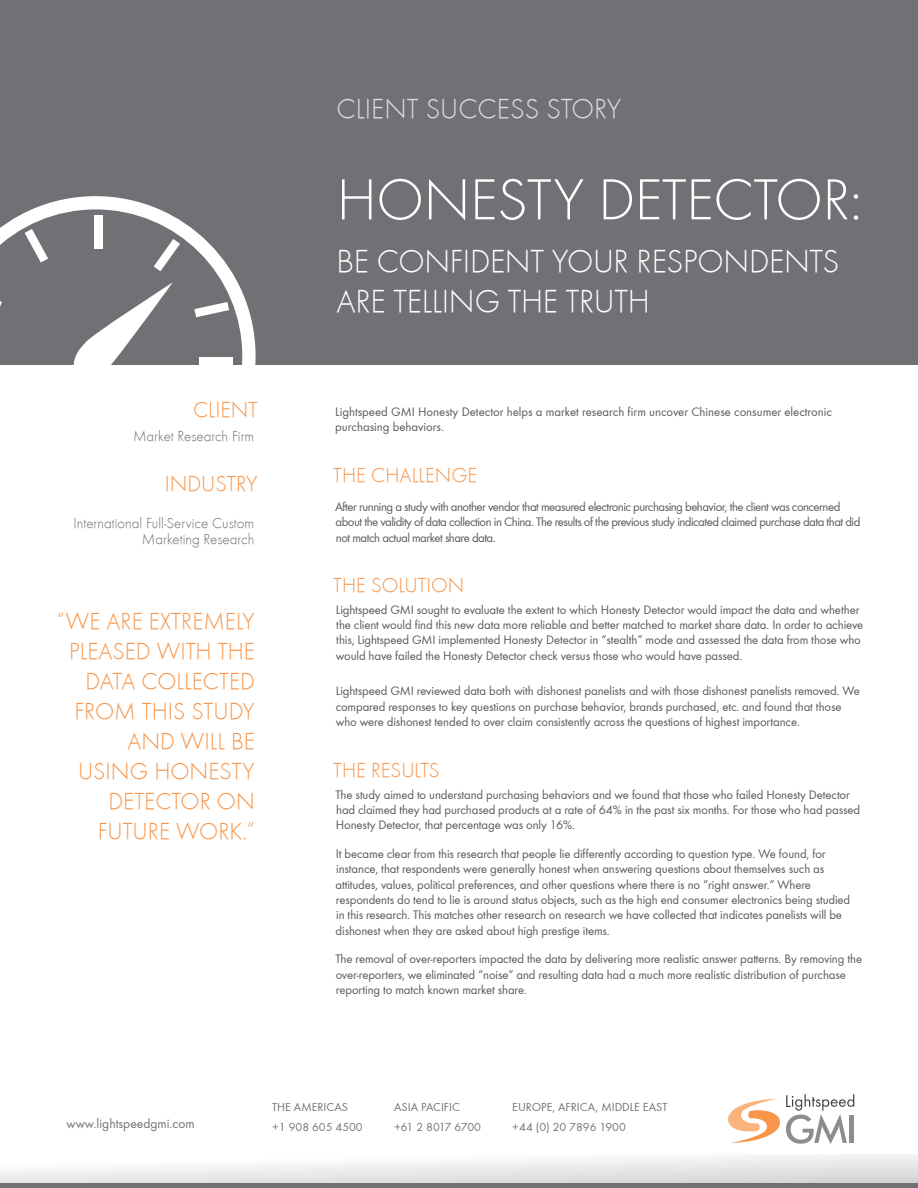
<style>
.page{position:relative;width:918px;height:1188px;background:#fff}
.page>*{position:absolute;margin:0;border:0;box-sizing:border-box;transform-origin:0 0}
.t1{font:60px "Function LH Light";letter-spacing:-.01em;color:#fff}
.t2{font:33px/39.6px "Function LH Light";letter-spacing:-.01em;color:#fff}
.t3{font:28.5px "Function LH Light";color:#dedee1}
.t4{font:24px/30px "Function LH Light";color:#f7964b;text-align:right}
.t5{font:22.5px "Function LH Light";color:#f7964b}
.t6{font:21px "Function LH Light";color:#f79447}
.t7{font:15px/16.5px "Function LH Light";color:#717074;text-align:right}
.t8{font:13.5px "Function";color:#717074}
.t9{font:12.75px/15.3px "Function";letter-spacing:-.01em;color:#57585a}
.t10{font:12.75px/15.5px "Function";letter-spacing:-.04em;color:#57585a}
.t11{font:12px "Function";color:#717074}
.t12{font:12px "Function";letter-spacing:-.045em;color:#717074}
</style>
<div class="page">
<div style="left:0;top:0;width:918px;height:364px;background:#717074"></div>
<svg style="left:0;top:1155px;width:918px;height:28px"></svg>
<div style="left:0;top:1183px;width:918px;height:5px;background:#717074"></div>
<svg style="left:0;top:196px;width:256px;height:169px"></svg>
<svg style="left:728px;top:1094px;width:126px;height:50px"></svg>
<div style="left:849px;top:1115px;width:5px;height:28px;background:#8d8d8d"></div>
<p class="t5" style="left:193px;top:398px;width:66px">CLIENT</p>
<p class="t7" style="left:133px;top:428px;width:123px">Market Research Firm</p>
<p class="t5" style="left:165px;top:471px;width:95px">INDUSTRY</p>
<p class="t7" style="left:73px;top:515px;width:182px">International Full-Service Custom<br>Marketing Research</p>
<p class="t4" style="left:57px;top:607px;width:199px">“WE ARE EXTREMELY<br>PLEASED WITH THE<br>DATA COLLECTED<br>FROM THIS STUDY<br>AND WILL BE<br>USING HONESTY<br>DETECTOR ON<br>FUTURE WORK.”</p>
<p class="t3" style="left:337px;top:93px;width:286px">CLIENT SUCCESS STORY</p>
<p class="t1" style="left:337px;top:167px;width:527px">HONESTY DETECTOR:</p>
<p class="t2" style="left:337px;top:242px;width:504px">BE CONFIDENT YOUR RESPONDENTS<br>ARE TELLING THE TRUTH</p>
<p class="t9" style="left:335px;top:404px;width:498px">Lightspeed GMI Honesty Detector helps a market research firm uncover Chinese consumer electronic purchasing behaviors.</p>
<p class="t6" style="left:333px;top:463px;width:145px">THE CHALLENGE</p>
<p class="t10" style="left:335px;top:499px;width:527px">After running a study with another vendor that measured electronic purchasing behavior, the client was concerned about the validity of data collection in China. The results of the previous study indicated claimed purchase data that did not match actual market share data.</p>
<p class="t6" style="left:333px;top:574px;width:133px">THE SOLUTION</p>
<p class="t9" style="left:336px;top:602px;width:529px">Lightspeed GMI sought to evaluate the extent to which Honesty Detector would impact the data and whether the client would find this new data more reliable and better matched to market share data. In order to achieve this, Lightspeed GMI implemented Honesty Detector in “stealth” mode and assessed the data from those who would have failed the Honesty Detector check versus those who would have passed.</p>
<p class="t9" style="left:336px;top:683px;width:526px">Lightspeed GMI reviewed data both with dishonest panelists and with those dishonest panelists removed. We compared responses to key questions on purchase behavior, brands purchased, etc. and found that those who were dishonest tended to over claim consistently across the questions of highest importance.</p>
<p class="t6" style="left:333px;top:758px;width:108px">THE RESULTS</p>
<p class="t9" style="left:335px;top:787px;width:526px">The study aimed to understand purchasing behaviors and we found that those who failed Honesty Detector had claimed they had purchased products at a rate of 64% in the past six months. For those who had passed<br>Honesty Detector, that percentage was only 16%.</p>
<p class="t9" style="left:336px;top:846px;width:516px">It became clear from this research that people lie differently according to question type. We found, for instance, that respondents were generally honest when answering questions about themselves such as attitudes, values, political preferences, and other questions where there is no “right answer.” Where respondents do tend to lie is around status objects, such as the high end consumer electronics being studied in this research. This matches other research on research we have collected that indicates panelists will be dishonest when they are asked about high prestige items.</p>
<p class="t9" style="left:335px;top:952px;width:528px">The removal of over-reporters impacted the data by delivering more realistic answer patterns. By removing the over-reporters, we eliminated “noise” and resulting data had a much more realistic distribution of purchase reporting to match known market share.</p>
<p class="t8" style="left:67px;top:1116px;width:130px">www.lightspeedgmi.com</p>
<p class="t11" style="left:272px;top:1100px;width:77px">THE AMERICAS</p>
<p class="t11" style="left:272px;top:1120px;width:92px">+1 908 605 4500</p>
<p class="t11" style="left:394px;top:1100px;width:67px">ASIA PACIFIC</p>
<p class="t12" style="left:394px;top:1120px;width:89px">+61 2 8017 6700</p>
<p class="t11" style="left:512px;top:1100px;width:157px">EUROPE, AFRICA, MIDDLE EAST</p>
<p class="t11" style="left:512px;top:1120px;width:115px">+44 (0) 20 7896 1900</p>
</div>
